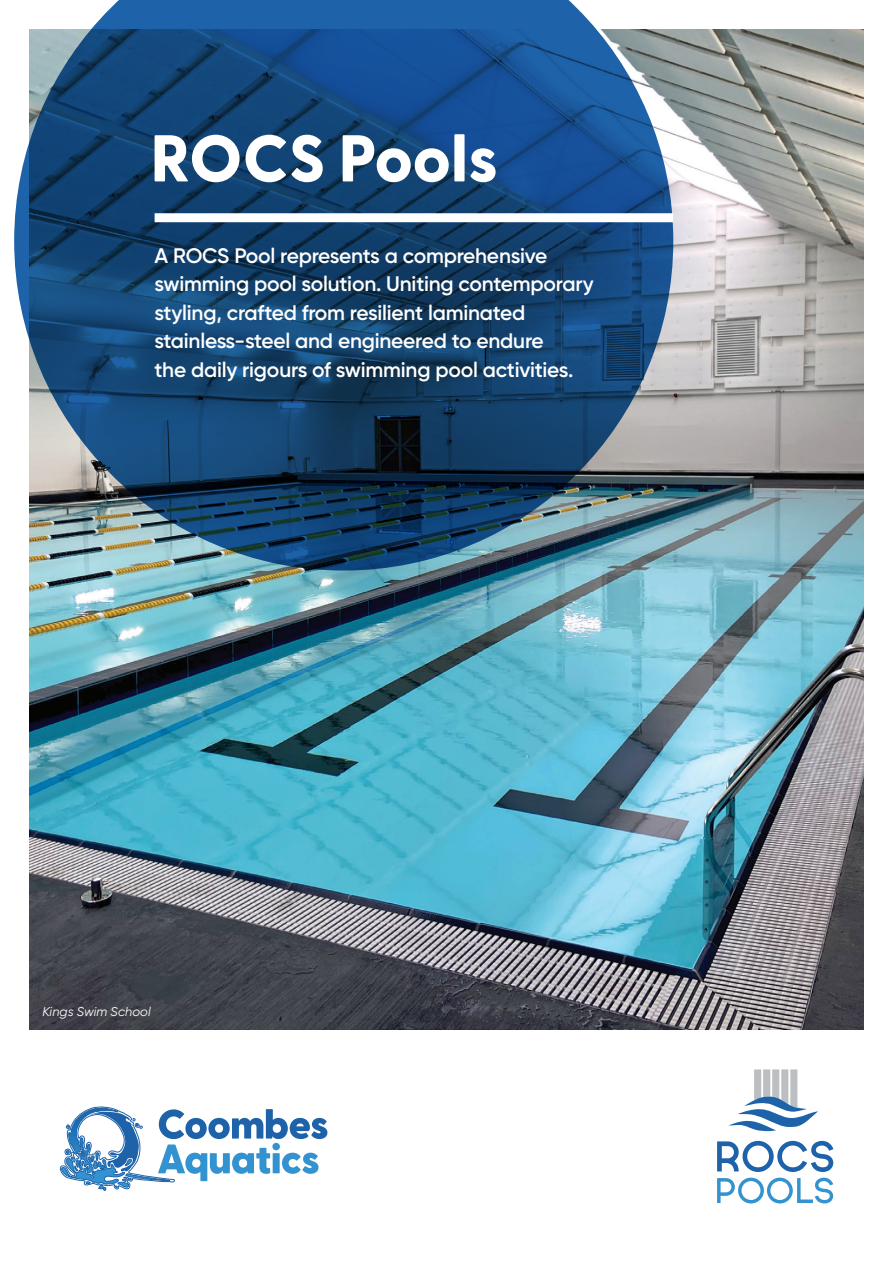
<style>
.page{position:relative;width:893px;height:1263px;background:#fff}
.page>*{position:absolute;margin:0;border:0;box-sizing:border-box;transform-origin:0 0}
.t1{font:800 66px "Greycliff CF";color:#fff}
.t2{font:600 21px/28.5px "Gilroy";letter-spacing:-.01em;color:#fff}
.t3{font:italic 12.75px "Gilroy";letter-spacing:.005em;color:#fff}
</style>
<div class="page">
<img style="left:30px;top:30px;width:833px;height:999px">
<svg style="left:14px;top:0;width:659px;height:570px"></svg>
<svg style="left:59px;top:1107px;width:268px;height:84px"></svg>
<div style="left:155px;top:213px;width:518px;height:9px;background:#fff"></div>
<svg style="left:717px;top:1141px;width:116px;height:62px"></svg>
<svg style="left:728px;top:1069px;width:90px;height:62px"></svg>
<h1 class="t1" style="left:150px;top:118px;width:349px">ROCS Pools</h1>
<p class="t2" style="left:155px;top:241px;width:440px">A ROCS Pool represents a comprehensive swimming pool solution. Uniting contemporary styling, crafted from resilient laminated stainless-steel and engineered to endure<br>the daily rigours of swimming pool activities.</p>
<p class="t3" style="left:43px;top:1004px;width:110px">Kings Swim School</p>
</div>
